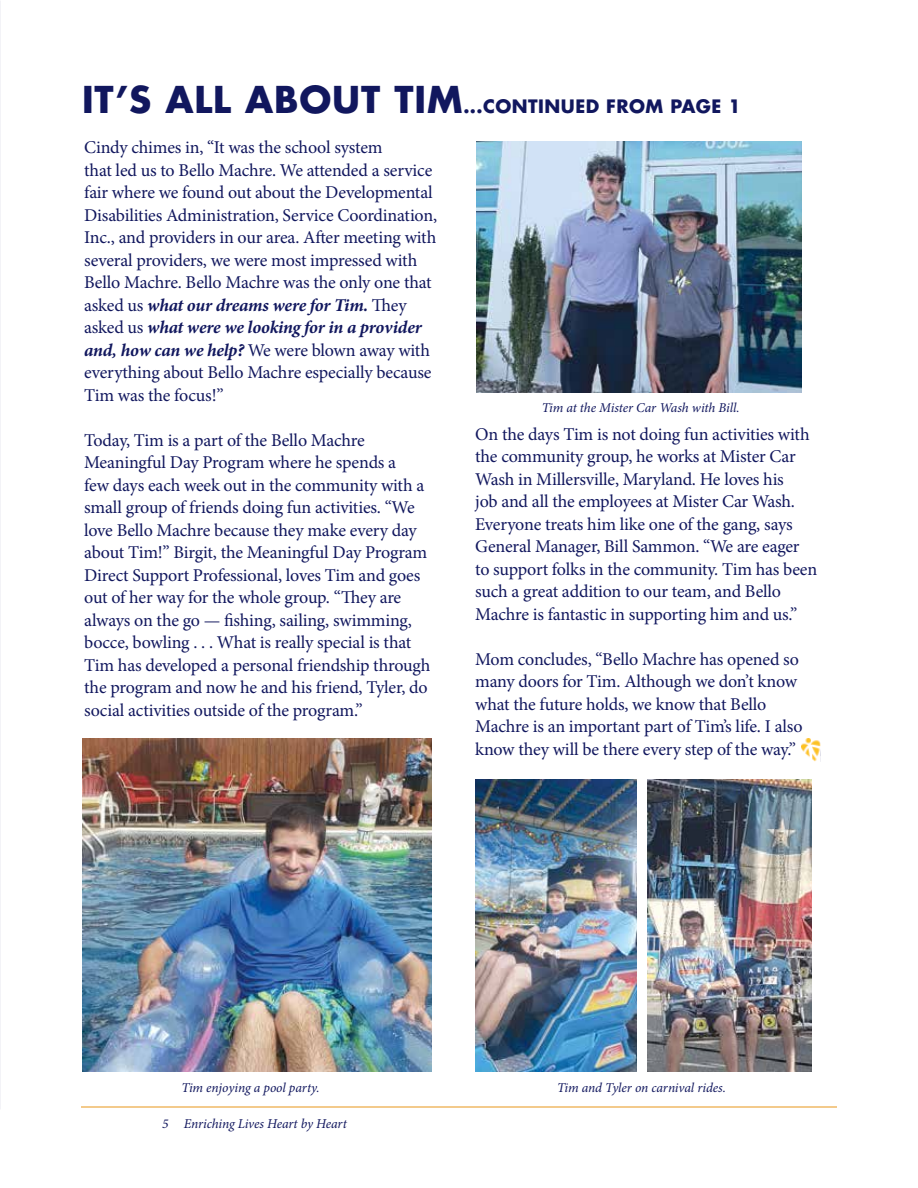
<style>
.page{position:relative;width:918px;height:1188px;background:#fff}
.page>*{position:absolute;margin:0;border:0;box-sizing:border-box;transform-origin:0 0}
.t1{font:18px/22.5px "Minion Pro";letter-spacing:-.01em;color:#11175e}
.t2{font:700 18px "Futura Std";letter-spacing:.025em;color:#11175e}
.t3{font:italic 13.5px "Minion Pro";letter-spacing:-.01em;color:#11175e}
.s1{font-size:36px}
.s2{font-weight:700;font-style:italic}
</style>
<div class="page">
<hr style="left:81px;top:1107px;width:756px;height:1px;background:#e89719">
<img style="left:802px;top:739px;width:18px;height:23px">
<img style="left:476px;top:142px;width:326px;height:250px">
<img style="left:82px;top:739px;width:350px;height:333px">
<img style="left:475px;top:780px;width:162px;height:291px">
<img style="left:647px;top:780px;width:164px;height:291px">
<p class="t2" style="left:82px;top:94px;width:660px"><span class="s1">IT’S ALL ABOUT TIM</span>...CONTINUED FROM PAGE 1</p>
<p class="t1" style="left:84px;top:136px;width:354px">Cindy chimes in, “It was the school system<br>that led us to Bello Machre. We attended a service fair where we found out about the Developmental Disabilities Administration, Service Coordination, Inc., and providers in our area. After meeting with several providers, we were most impressed with Bello Machre. Bello Machre was the only one that asked us <span class="s2">what our dreams were for Tim.</span> They asked us <span class="s2">what were we looking for in a provider and, how can we help?</span> We were blown away with everything about Bello Machre especially because Tim was the focus!”</p>
<p class="t1" style="left:84px;top:429px;width:348px">Today, Tim is a part of the Bello Machre Meaningful Day Program where he spends a<br>few days each week out in the community with a small group of friends doing fun activities. “We love Bello Machre because they make every day about Tim!” Birgit, the Meaningful Day Program Direct Support Professional, loves Tim and goes out of her way for the whole group. “They are always on the go — fishing, sailing, swimming, bocce, bowling . . . What is really special is that Tim has developed a personal friendship through the program and now he and his friend, Tyler, do social activities outside of the program.”</p>
<p class="t1" style="left:475px;top:423px;width:344px">On the days Tim is not doing fun activities with the community group, he works at Mister Car Wash in Millersville, Maryland. He loves his<br>job and all the employees at Mister Car Wash.<br>Everyone treats him like one of the gang, says General Manager, Bill Sammon. “We are eager to support folks in the community. Tim has been such a great addition to our team, and Bello Machre is fantastic in supporting him and us.”</p>
<p class="t3" style="left:542px;top:398px;width:199px">Tim at the Mister Car Wash with Bill.</p>
<p class="t1" style="left:475px;top:648px;width:329px">Mom concludes, “Bello Machre has opened so many doors for Tim. Although we don’t know what the future holds, we know that Bello Machre is an important part of Tim’s life. I also know they will be there every step of the way.”</p>
<p class="t3" style="left:182px;top:1078px;width:139px">Tim enjoying a pool party.</p>
<p class="t3" style="left:557px;top:1078px;width:170px">Tim and Tyler on carnival rides.</p>
<p class="t3" style="left:162px;top:1115px;width:186px">5 Enriching Lives Heart by Heart</p>
</div>
